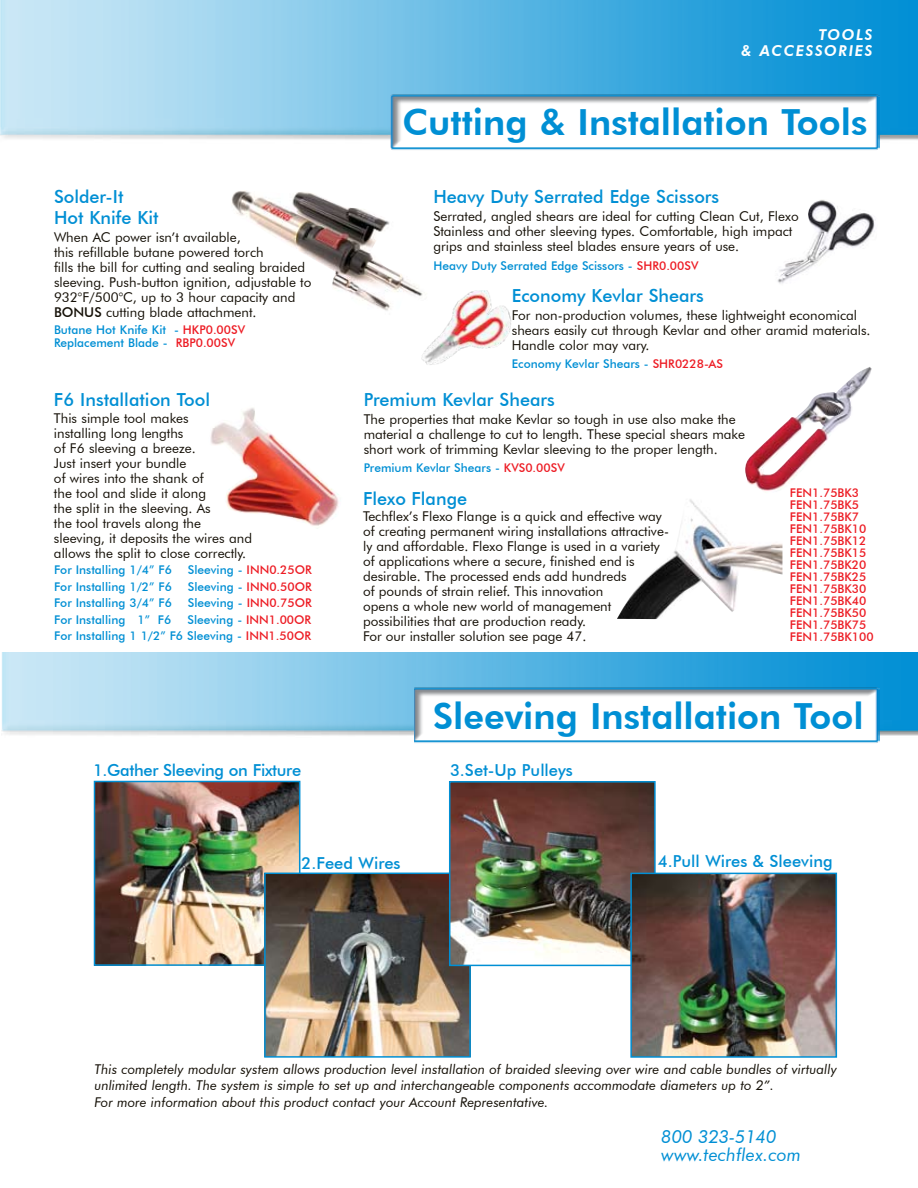
<style>
.page{position:relative;width:918px;height:1188px;background:#fff}
.page>*{position:absolute;margin:0;border:0;box-sizing:border-box;transform-origin:0 0}
.t1{font:800 36px "Futura BT";color:#008fd4}
.t2{font:500 18px/21px "Futura BT";color:#008fd4}
.t3{font:italic 18px/18px "Futura BT";color:#008fd4}
.t4{font:500 16.5px "Futura BT";color:#008fd4}
.t5{font:500 16.5px "Futura BT";letter-spacing:-.02em;color:#008fd4}
.t6{font:italic 800 15px/16.5px "Futura BT";letter-spacing:.1em;color:#fff;text-align:right}
.t7{font:13.5px/15px "Futura BT";color:#140f06}
.t8{font:italic 13.5px/16.5px "Futura BT";color:#140f06}
.t9{font:500 12px/13.5px "Futura BT";color:#008fd4}
.t10{font:500 12px/12px "Futura BT";color:#ed1c24}
.s1{font-weight:500}
.s2{color:#ed1c24}
</style>
<div class="page">
<img style="left:231px;top:191px;width:188px;height:120px">
<img style="left:777px;top:200px;width:98px;height:84px">
<img style="left:210px;top:408px;width:129px;height:118px">
<img style="left:617px;top:499px;width:165px;height:120px">
<img style="left:745px;top:367px;width:127px;height:124px">
<img style="left:0;top:0;width:918px;height:140px">
<img style="left:389px;top:91px;width:491px;height:59px">
<img style="left:2px;top:653px;width:916px;height:85px">
<img style="left:415px;top:684px;width:464px;height:59px">
<img style="left:97px;top:784px;width:200px;height:179px">
<div style="left:94px;top:781px;width:206px;height:185px;border:2px solid #008fd4"></div>
<img style="left:267px;top:876px;width:201px;height:179px">
<div style="left:264px;top:873px;width:207px;height:185px;border:2px solid #008fd4"></div>
<img style="left:452px;top:784px;width:201px;height:179px">
<div style="left:449px;top:781px;width:207px;height:185px;border:2px solid #008fd4"></div>
<img style="left:633px;top:876px;width:201px;height:179px">
<div style="left:630px;top:873px;width:207px;height:185px;border:2px solid #008fd4"></div>
<img style="left:403px;top:290px;width:108px;height:75px">
<p class="t6" style="left:741px;top:27px;width:133px">TOOLS<br>&amp; ACCESSORIES</p>
<h2 class="t2" style="left:54px;top:187px;width:106px">Solder-It<br>Hot Knife Kit</h2>
<p class="t7" style="left:54px;top:231px;width:259px">When AC power isn’t available,<br>this refillable butane powered torch<br>fills the bill for cutting and sealing braided sleeving. Push-button ignition, adjustable to 932°F/500°C, up to 3 hour capacity and <span class="s1">BONUS</span> cutting blade attachment.</p>
<p class="t9" style="left:54px;top:324px;width:193px">Butane Hot Knife Kit - <span class="s2">HKP0.00SV<br></span>Replacement Blade - <span class="s2">RBP0.00SV</span></p>
<h2 class="t2" style="left:54px;top:391px;width:158px">F6 Installation Tool</h2>
<p class="t7" style="left:54px;top:412px;width:200px">This simple tool makes<br>installing long lengths<br>of F6 sleeving a breeze.<br>Just insert your bundle<br>of wires into the shank of<br>the tool and slide it along<br>the split in the sleeving. As<br>the tool travels along the sleeving, it deposits the wires and allows the split to close correctly.</p>
<p class="t9" style="left:54px;top:564px;width:119px">For Installing 1/4” F6</p>
<p class="t9" style="left:188px;top:564px;width:125px">Sleeving - <span class="s2">INN0.25OR</span></p>
<p class="t9" style="left:54px;top:581px;width:119px">For Installing 1/2” F6</p>
<p class="t9" style="left:188px;top:581px;width:125px">Sleeving - <span class="s2">INN0.50OR</span></p>
<p class="t9" style="left:54px;top:597px;width:119px">For Installing 3/4” F6</p>
<p class="t9" style="left:188px;top:597px;width:125px">Sleeving - <span class="s2">INN0.75OR</span></p>
<p class="t9" style="left:54px;top:614px;width:119px">For Installing 1” F6</p>
<p class="t9" style="left:54px;top:612px;width:259px;line-height:16.5px;text-align:right">Sleeving - <span class="s2">INN1.00OR<br></span>For Installing 1 1/2” F6 Sleeving - <span class="s2">INN1.50OR</span></p>
<p class="t5" style="left:93px;top:763px;width:210px">1.Gather Sleeving on Fixture</p>
<h1 class="t1" style="left:402px;top:108px;width:467px">Cutting &amp; Installation Tools</h1>
<h2 class="t2" style="left:434px;top:188px;width:287px">Heavy Duty Serrated Edge Scissors</h2>
<p class="t7" style="left:434px;top:210px;width:367px">Serrated, angled shears are ideal for cutting Clean Cut, Flexo<br>Stainless and other sleeving types. Comfortable, high impact grips and stainless steel blades ensure years of use.</p>
<p class="t9" style="left:434px;top:259px;width:266px">Heavy Duty Serrated Edge Scissors - <span class="s2">SHR0.00SV</span></p>
<h2 class="t2" style="left:512px;top:286px;width:194px">Economy Kevlar Shears</h2>
<p class="t7" style="left:512px;top:309px;width:360px">For non-production volumes, these lightweight economical shears easily cut through Kevlar and other aramid materials.<br>Handle color may vary.</p>
<p class="t9" style="left:512px;top:358px;width:213px">Economy Kevlar Shears - <span class="s2">SHR0228-AS</span></p>
<h2 class="t2" style="left:364px;top:390px;width:193px">Premium Kevlar Shears</h2>
<p class="t7" style="left:364px;top:413px;width:383px">The properties that make Kevlar so tough in use also make the material a challenge to cut to length. These special shears make short work of trimming Kevlar sleeving to the proper length.</p>
<p class="t9" style="left:364px;top:462px;width:203px">Premium Kevlar Shears - <span class="s2">KVS0.00SV</span></p>
<h2 class="t2" style="left:363px;top:489px;width:106px">Flexo Flange</h2>
<p class="t7" style="left:363px;top:510px;width:308px">Techflex’s Flexo Flange is a quick and effective way of creating permanent wiring installations attractive&shy;ly and affordable. Flexo Flange is used in a variety of applications where a secure, finished end is desirable. The processed ends add hundreds<br>of pounds of strain relief. This innovation<br>opens a whole new world of management possibilities that are production ready.<br>For our installer solution see page 47.</p>
<p class="t10" style="left:790px;top:488px;width:85px">FEN1.75BK3<br>FEN1.75BK5<br>FEN1.75BK7<br>FEN1.75BK10<br>FEN1.75BK12<br>FEN1.75BK15<br>FEN1.75BK20<br>FEN1.75BK25<br>FEN1.75BK30<br>FEN1.75BK40<br>FEN1.75BK50<br>FEN1.75BK75<br>FEN1.75BK100</p>
<h1 class="t1" style="left:433px;top:702px;width:432px">Sleeving Installation Tool</h1>
<p class="t4" style="left:450px;top:763px;width:124px">3.Set-Up Pulleys</p>
<p class="t4" style="left:302px;top:856px;width:101px">2.Feed Wires</p>
<p class="t4" style="left:658px;top:854px;width:176px">4.Pull Wires &amp; Sleeving</p>
<p class="t8" style="left:94px;top:1062px;width:744px">This completely modular system allows production level installation of braided sleeving over wire and cable bundles of virtually unlimited length. The system is simple to set up and interchangeable components accommodate diameters up to 2”.<br>For more information about this product contact your Account Representative.</p>
<h2 class="t3" style="left:661px;top:1129px;width:141px">800 323-5140 www.techflex.com</h2>
</div>
